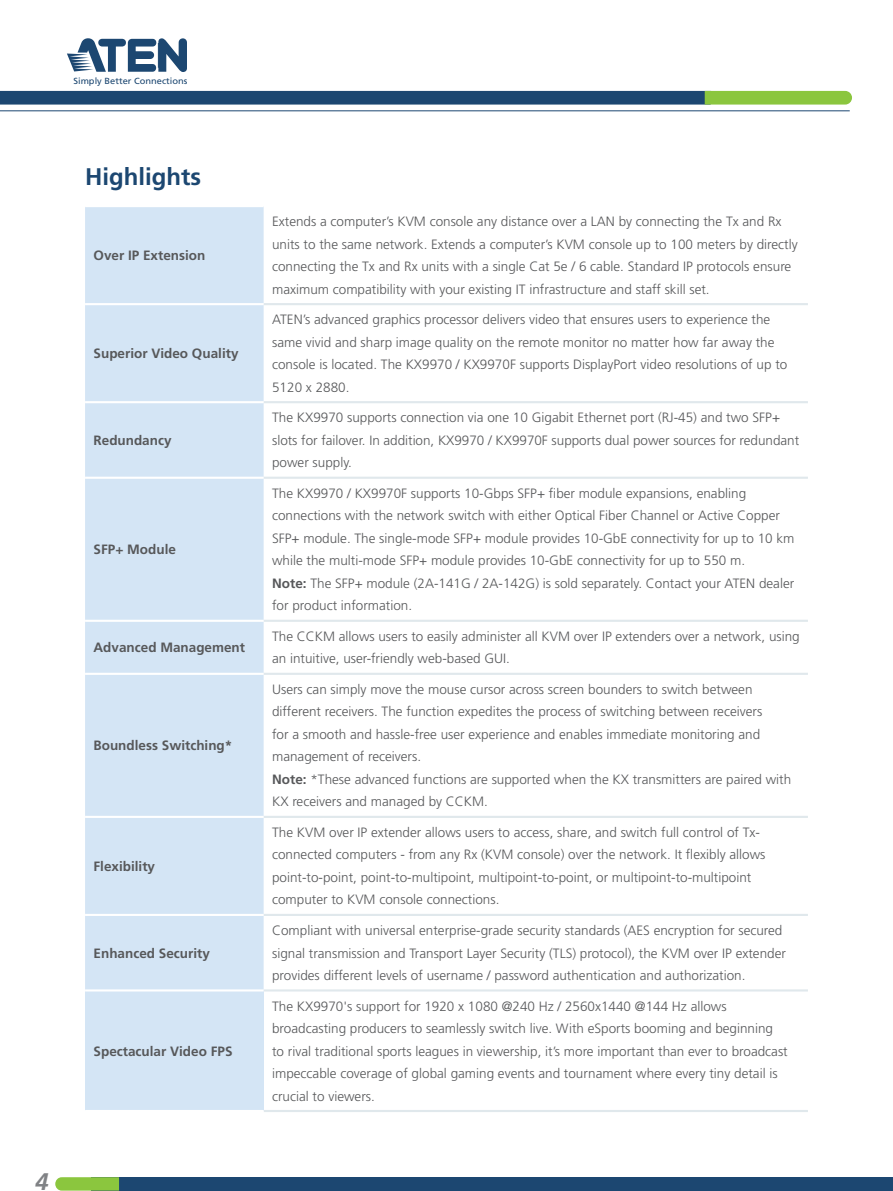
<style>
.page{position:relative;width:893px;height:1191px;background:#fff}
.page>*{position:absolute;margin:0;border:0;box-sizing:border-box;transform-origin:0 0}
.t1{font:700 24px "Frutiger";color:#1c4771}
.t2{font:italic 700 24px "Frutiger";color:#808285}
.t3{font:300 13.5px/22.5px "Frutiger";color:#57585a}
.t4{font:700 13.5px "Frutiger";color:#57585a}
.t5{font:8.85px "Frutiger";color:#1c4771;scale:1.05 1}
.s1{font-weight:700}
</style>
<div class="page">
<hr style="left:0;top:110px;width:850px;height:1px;background:#1c4771">
<div style="left:0;top:91px;width:711px;height:14px;background:#1c4771"></div>
<svg style="left:67px;top:38px;width:120px;height:34px"></svg>
<svg style="left:705px;top:91px;width:147px;height:14px;background:#8fc845"></svg>
<div style="left:85px;top:207px;width:179px;height:782px;background:#d4e5f5"></div>
<div style="left:85px;top:990px;width:179px;height:121px;background:#d4e5f5"></div>
<hr style="left:264px;top:303px;width:544px;height:2px;background:#e0e8ec">
<hr style="left:264px;top:401px;width:544px;height:2px;background:#e0e8ec">
<hr style="left:264px;top:476px;width:544px;height:3px;background:#e0e8ec">
<hr style="left:264px;top:619px;width:544px;height:3px;background:#e0e8ec">
<hr style="left:264px;top:673px;width:544px;height:2px;background:#e0e8ec">
<hr style="left:264px;top:816px;width:544px;height:2px;background:#e0e8ec">
<hr style="left:264px;top:914px;width:544px;height:2px;background:#e0e8ec">
<hr style="left:264px;top:989px;width:544px;height:2px;background:#e0e8ec">
<hr style="left:264px;top:1110px;width:544px;height:2px;background:#e0e8ec">
<hr style="left:85px;top:303px;width:179px;height:2px;background:#fff">
<hr style="left:85px;top:401px;width:179px;height:2px;background:#fff">
<hr style="left:85px;top:476px;width:179px;height:3px;background:#fff">
<hr style="left:85px;top:619px;width:179px;height:3px;background:#fff">
<hr style="left:85px;top:673px;width:179px;height:2px;background:#fff">
<hr style="left:85px;top:816px;width:179px;height:2px;background:#fff">
<hr style="left:85px;top:914px;width:179px;height:2px;background:#fff">
<hr style="left:85px;top:989px;width:179px;height:2px;background:#fff">
<hr style="left:85px;top:1110px;width:179px;height:2px;background:#fff">
<div style="left:91px;top:1177px;width:802px;height:13px;background:#1c4771"></div>
<svg style="left:55px;top:1177px;width:64px;height:13px"></svg>
<p class="t5" style="left:73px;top:76px;width:110px">Simply Better Connections</p>
<h1 class="t2" style="left:35px;top:1167px;width:15px">4</h1>
<h1 class="t1" style="left:85px;top:163px;width:117px">Highlights</h1>
<p class="t4" style="left:94px;top:247px;width:113px">Over IP Extension</p>
<p class="t4" style="left:94px;top:345px;width:146px">Superior Video Quality</p>
<p class="t4" style="left:94px;top:432px;width:80px">Redundancy</p>
<p class="t4" style="left:94px;top:541px;width:84px">SFP+ Module</p>
<p class="t3" style="left:272px;top:210px;width:527px">Extends a computer’s KVM console any distance over a LAN by connecting the Tx and Rx units to the same network. Extends a computer’s KVM console up to 100 meters by directly connecting the Tx and Rx units with a single Cat 5e / 6 cable. Standard IP protocols ensure maximum compatibility with your existing IT infrastructure and staff skill set.</p>
<p class="t3" style="left:272px;top:308px;width:517px">ATEN’s advanced graphics processor delivers video that ensures users to experience the same vivid and sharp image quality on the remote monitor no matter how far away the console is located. The KX9970 / KX9970F supports DisplayPort video resolutions of up to 5120 x 2880.</p>
<p class="t3" style="left:272px;top:406px;width:529px">The KX9970 supports connection via one 10 Gigabit Ethernet port (RJ-45) and two SFP+ slots for failover. In addition, KX9970 / KX9970F supports dual power sources for redundant power supply.</p>
<p class="t3" style="left:272px;top:482px;width:524px">The KX9970 / KX9970F supports 10-Gbps SFP+ fiber module expansions, enabling connections with the network switch with either Optical Fiber Channel or Active Copper SFP+ module. The single-mode SFP+ module provides 10-GbE connectivity for up to 10 km while the multi-mode SFP+ module provides 10-GbE connectivity for up to 550 m.<br><span class="s1">Note:</span> The SFP+ module (2A-141G / 2A-142G) is sold separately. Contact your ATEN dealer for product information.</p>
<p class="t4" style="left:94px;top:639px;width:153px">Advanced Management</p>
<p class="t3" style="left:272px;top:625px;width:529px">The CCKM allows users to easily administer all KVM over IP extenders over a network, using an intuitive, user-friendly web-based GUI.</p>
<p class="t4" style="left:94px;top:737px;width:140px">Boundless Switching*</p>
<p class="t4" style="left:94px;top:858px;width:63px">Flexibility</p>
<p class="t4" style="left:94px;top:945px;width:118px">Enhanced Security</p>
<p class="t4" style="left:94px;top:1043px;width:140px">Spectacular Video FPS</p>
<p class="t3" style="left:272px;top:678px;width:521px">Users can simply move the mouse cursor across screen bounders to switch between different receivers. The function expedites the process of switching between receivers<br>for a smooth and hassle-free user experience and enables immediate monitoring and management of receivers.<br><span class="s1">Note:</span> *These advanced functions are supported when the KX transmitters are paired with KX receivers and managed by CCKM.</p>
<p class="t3" style="left:272px;top:821px;width:495px">The KVM over IP extender allows users to access, share, and switch full control of Tx&shy;connected computers - from any Rx (KVM console) over the network. It flexibly allows point-to-point, point-to-multipoint, multipoint-to-point, or multipoint-to-multipoint computer to KVM console connections.</p>
<p class="t3" style="left:272px;top:919px;width:515px">Compliant with universal enterprise-grade security standards (AES encryption for secured signal transmission and Transport Layer Security (TLS) protocol), the KVM over IP extender provides different levels of username / password authentication and authorization.</p>
<p class="t3" style="left:272px;top:994px;width:517px">The KX9970's support for 1920 x 1080 @240 Hz / 2560x1440 @144 Hz allows broadcasting producers to seamlessly switch live. With eSports booming and beginning to rival traditional sports leagues in viewership, it’s more important than ever to broadcast impeccable coverage of global gaming events and tournament where every tiny detail is crucial to viewers.</p>
</div>
